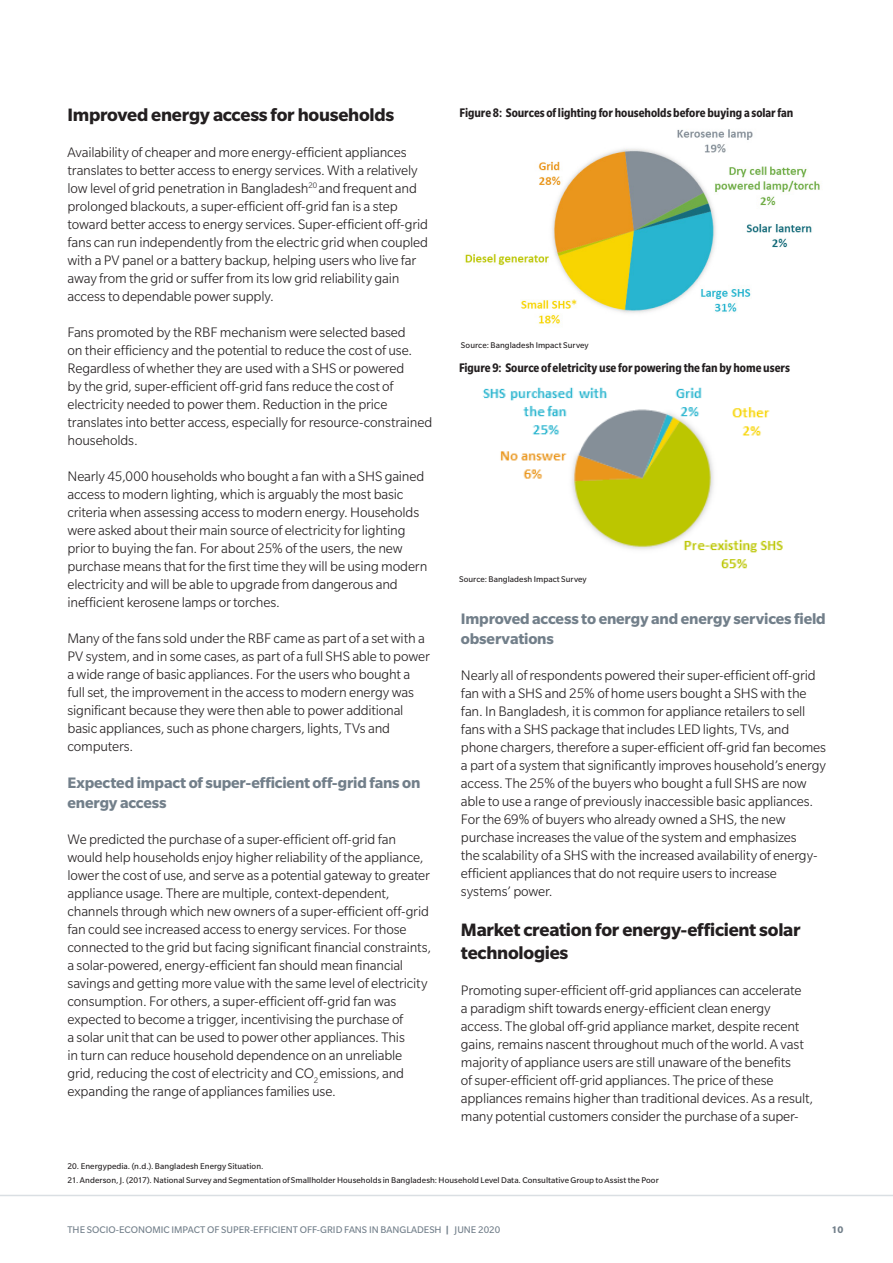
<style>
.page{position:relative;width:893px;height:1263px;background:#fff}
.page>*{position:absolute;margin:0;border:0;box-sizing:border-box;transform-origin:0 0}
.Subhead_2{font:700 19.5px/22.5px "Slate Std";letter-spacing:-.015em;color:#231f20}
.SUBS-3_-_Normal{font:700 16.5px/19.5px "Slate Std";letter-spacing:-.01em;color:#727f8a}
.Body_Text__Light{font:300 15px/18px "Slate Std";letter-spacing:-.01em;color:#231f20}
.Figures_Headers{font:700 condensed 13.5px "Slate Std";color:#231f20}
.t1{font:10.5px "Slate Std";color:#727f8a}
.t2{font:700 10.5px "Slate Std";color:#727f8a}
.Footnotes_Text{font:9px "Slate Std";letter-spacing:.005em;color:#231f20}
.SOURCE{font:9px "Slate Std";letter-spacing:.005em;color:#231f20}
.s1{font-weight:700}
</style>
<div class="page">
<hr style="left:0;top:1195px;width:893px;height:1px;background:#dadfe3">
<img style="left:465px;top:129px;width:355px;height:195px">
<img style="left:483px;top:387px;width:300px;height:182px">
<p class="Subhead_2" style="left:68px;top:103px;width:328px">Improved energy access for households</p>
<p class="Body_Text__Light" style="left:68px;top:143px;width:362px">Availability of cheaper and more energy-efficient appliances translates to better access to energy services. With a relatively low level of grid penetration in Bangladesh<sup>20</sup> and frequent and prolonged blackouts, a super-efficient off-grid fan is a step toward better access to energy services. Super-efficient off-grid fans can run independently from the electric grid when coupled with a PV panel or a battery backup, helping users who live far away from the grid or suffer from its low grid reliability gain access to dependable power supply.</p>
<p class="Body_Text__Light" style="left:68px;top:323px;width:366px">Fans promoted by the RBF mechanism were selected based<br>on their efficiency and the potential to reduce the cost of use.<br>Regardless of whether they are used with a SHS or powered<br>by the grid, super-efficient off-grid fans reduce the cost of electricity needed to power them. Reduction in the price translates into better access, especially for resource-constrained households.</p>
<p class="Body_Text__Light" style="left:68px;top:467px;width:361px">Nearly 45,000 households who bought a fan with a SHS gained access to modern lighting, which is arguably the most basic criteria when assessing access to modern energy. Households were asked about their main source of electricity for lighting prior to buying the fan. For about 25% of the users, the new purchase means that for the first time they will be using modern electricity and will be able to upgrade from dangerous and inefficient kerosene lamps or torches.</p>
<p class="Body_Text__Light" style="left:68px;top:629px;width:364px">Many of the fans sold under the RBF came as part of a set with a PV system, and in some cases, as part of a full SHS able to power a wide range of basic appliances. For the users who bought a full set, the improvement in the access to modern energy was significant because they were then able to power additional basic appliances, such as phone chargers, lights, TVs and computers.</p>
<p class="SUBS-3_-_Normal" style="left:68px;top:773px;width:354px">Expected impact of super-efficient off-grid fans on energy access</p>
<p class="Body_Text__Light" style="left:68px;top:830px;width:365px">We predicted the purchase of a super-efficient off-grid fan would help households enjoy higher reliability of the appliance, lower the cost of use, and serve as a potential gateway to greater appliance usage. There are multiple, context-dependent, channels through which new owners of a super-efficient off-grid fan could see increased access to energy services. For those connected to the grid but facing significant financial constraints, a solar-powered, energy-efficient fan should mean financial savings and getting more value with the same level of electricity consumption. For others, a super-efficient off-grid fan was expected to become a trigger, incentivising the purchase of<br>a solar unit that can be used to power other appliances. This<br>in turn can reduce household dependence on an unreliable grid, reducing the cost of electricity and CO<sub>2</sub> emissions, and expanding the range of appliances families use.</p>
<p class="Figures_Headers" style="left:459px;top:105px;width:335px">Figure 8: Sources of lighting for households before buying a solar fan</p>
<p class="SOURCE" style="left:461px;top:341px;width:129px">Source: Bangladesh Impact Survey</p>
<p class="Figures_Headers" style="left:459px;top:361px;width:332px">Figure 9: Source of eletricity use for powering the fan by home users</p>
<p class="SOURCE" style="left:459px;top:575px;width:129px">Source: Bangladesh Impact Survey</p>
<p class="SUBS-3_-_Normal" style="left:461px;top:609px;width:366px">Improved access to energy and energy services field observations</p>
<p class="Body_Text__Light" style="left:461px;top:666px;width:367px">Nearly all of respondents powered their super-efficient off-grid fan with a SHS and 25% of home users bought a SHS with the fan. In Bangladesh, it is common for appliance retailers to sell fans with a SHS package that includes LED lights, TVs, and phone chargers, therefore a super-efficient off-grid fan becomes a part of a system that significantly improves household’s energy access. The 25% of the buyers who bought a full SHS are now able to use a range of previously inaccessible basic appliances.<br>For the 69% of buyers who already owned a SHS, the new purchase increases the value of the system and emphasizes<br>the scalability of a SHS with the increased availability of energy&shy;efficient appliances that do not require users to increase systems’ power.</p>
<p class="Subhead_2" style="left:461px;top:919px;width:341px">Market creation for energy-efficient solar technologies</p>
<p class="Body_Text__Light" style="left:461px;top:981px;width:354px">Promoting super-efficient off-grid appliances can accelerate<br>a paradigm shift towards energy-efficient clean energy access. The global off-grid appliance market, despite recent gains, remains nascent throughout much of the world. A vast majority of appliance users are still unaware of the benefits<br>of super-efficient off-grid appliances. The price of these appliances remains higher than traditional devices. As a result, many potential customers consider the purchase of a super-</p>
<p class="Footnotes_Text" style="left:68px;top:1161px;width:198px">20. Energypedia. (n.d.). Bangladesh Energy Situation.</p>
<p class="Footnotes_Text" style="left:68px;top:1175px;width:593px">21. Anderson, J. (2017). National Survey and Segmentation of Smallholder Households in Bangladesh: Household Level Data. Consultative Group to Assist the Poor</p>
<p class="t1" style="left:68px;top:1224px;width:434px">THE SOCIO-ECONOMIC IMPACT OF SUPER-EFFICIENT OFF-GRID FANS IN BANGLADESH <span class="s1">|</span> JUNE 2020</p>
<p class="t2" style="left:832px;top:1224px;width:13px">10</p>
</div>
